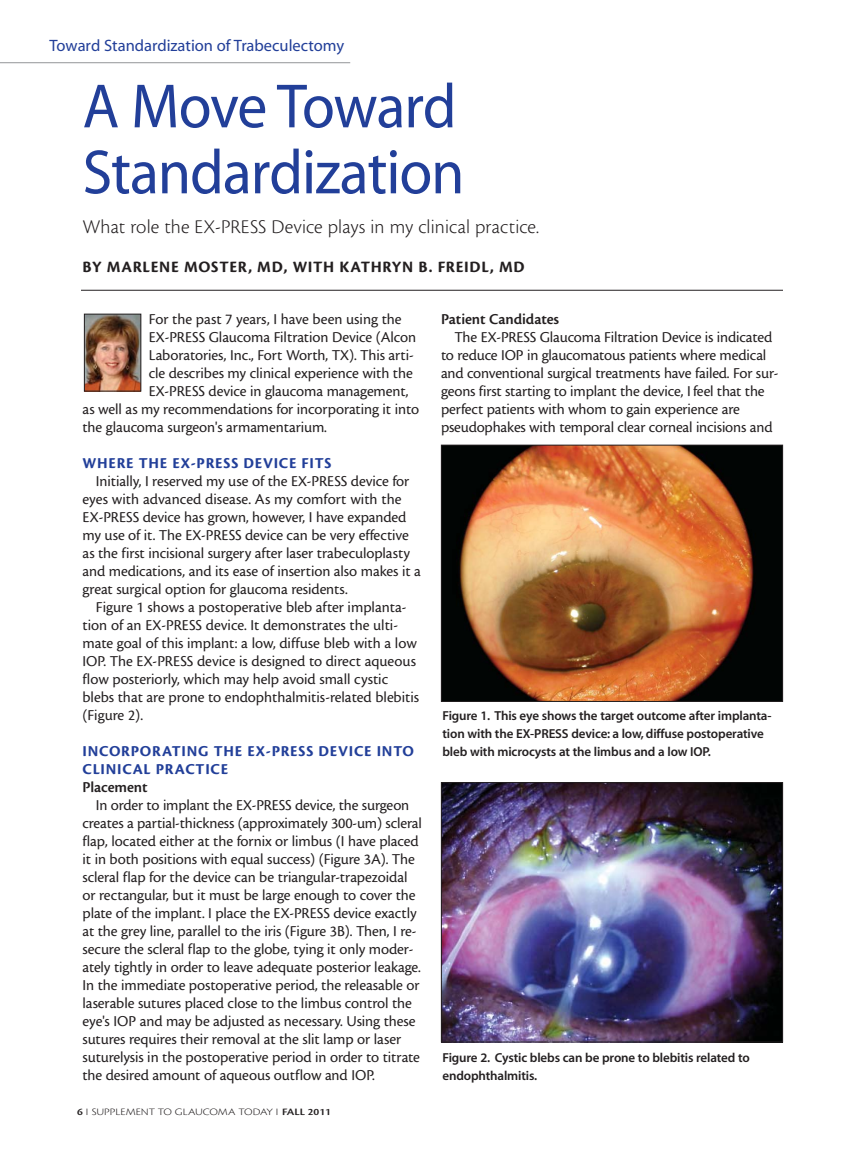
<style>
.page{position:relative;width:864px;height:1161px;background:#fff}
.page>*{position:absolute;margin:0;border:0;box-sizing:border-box;transform-origin:0 0}
.t1{font:63px/66px "Myriad MM 406 600";letter-spacing:-.015em;color:#223f99;scale:.95 1}
.t2{font:20.25px "Cronos MM 250 11";letter-spacing:.01em;color:#231f20}
.t3{font:16.5px "Cronos MM 700 11";letter-spacing:.045em;color:#231f20}
.t4{font:16.5px "Myriad MM 406 600";color:#223f99}
.t5{font:15.75px/18px "Cronos MM 408 11";letter-spacing:-.005em;color:#231f20}
.t6{font:15.75px/18px "Cronos MM 700 11";letter-spacing:.05em;color:#223f99}
.t7{font:15.75px "Cronos MM 574 11";letter-spacing:-.005em;color:#231f20}
.t8{font:13.05px/18px "Myriad MM 565 600";letter-spacing:-.01em;color:#231f20}
.t9{font:10.2px "Cronos MM 250 11";color:#231f20;scale:1.18 1}
.s1{font-family:"Cronos MM 574 11"}
</style>
<div class="page">
<hr style="left:0;top:62px;width:350px;height:1px;background:#939598">
<img style="left:86px;top:316px;width:53px;height:74px">
<div style="left:84px;top:314px;width:57px;height:78px;border:1px solid #231f20"></div>
<img style="left:443px;top:447px;width:338px;height:253px">
<div style="left:441px;top:445px;width:342px;height:257px;border:1px solid #231f20"></div>
<img style="left:443px;top:784px;width:338px;height:256px">
<div style="left:441px;top:782px;width:342px;height:260px;border:1px solid #231f20"></div>
<hr style="left:81px;top:290px;width:702px;height:1px;background:#231f20">
<p class="t4" style="left:49px;top:39px;width:296px">Toward Standardization of Trabeculectomy</p>
<h1 class="t1" style="left:83px;top:78px;width:404px">A Move Toward<br>Standardization</h1>
<p class="t2" style="left:82px;top:219px;width:458px">What role the EX-PRESS Device plays in my clinical practice.</p>
<p class="t3" style="left:82px;top:260px;width:444px">BY MARLENE MOSTER, MD, WITH KATHRYN B. FREIDL, MD</p>
<p class="t5" style="left:149px;top:311px;width:254px">For the past 7 years, I have been using the</p>
<p class="t5" style="left:149px;top:329px;width:269px">EX-PRESS Glaucoma Filtration Device (Alcon</p>
<p class="t5" style="left:149px;top:347px;width:267px">Laboratories, Inc., Fort Worth, TX). This arti-</p>
<p class="t5" style="left:149px;top:365px;width:266px">cle describes my clinical experience with the</p>
<p class="t5" style="left:149px;top:383px;width:261px">EX-PRESS device in glaucoma management,</p>
<p class="t5" style="left:83px;top:401px;width:338px">as well as my recommendations for incorporating it into</p>
<p class="t5" style="left:83px;top:419px;width:246px">the glaucoma surgeon's armamentarium.</p>
<p class="t6" style="left:83px;top:455px;width:250px">WHERE THE EX-PRESS DEVICE FITS</p>
<p class="t5" style="left:83px;top:473px;width:340px;text-indent:13px">Initially, I reserved my use of the EX-PRESS device for eyes with advanced disease. As my comfort with the EX-PRESS device has grown, however, I have expanded my use of it. The EX-PRESS device can be very effective as the first incisional surgery after laser trabeculoplasty and medications, and its ease of insertion also makes it a great surgical option for glaucoma residents.</p>
<p class="t5" style="left:83px;top:599px;width:338px;text-indent:13px">Figure 1 shows a postoperative bleb after implanta&shy;tion of an EX-PRESS device. It demonstrates the ulti&shy;mate goal of this implant: a low, diffuse bleb with a low IOP. The EX-PRESS device is designed to direct aqueous flow posteriorly, which may help avoid small cystic blebs that are prone to endophthalmitis-related blebitis (Figure 2).</p>
<p class="t6" style="left:83px;top:743px;width:333px">INCORPORATING THE EX-PRESS DEVICE INTO<br>CLINICAL PRACTICE</p>
<p class="t7" style="left:83px;top:781px;width:67px">Placement</p>
<p class="t5" style="left:83px;top:797px;width:341px;text-indent:13px">In order to implant the EX-PRESS device, the surgeon creates a partial-thickness (approximately 300-um) scleral flap, located either at the fornix or limbus (I have placed it in both positions with equal success) (Figure 3A). The scleral flap for the device can be triangular-trapezoidal or rectangular, but it must be large enough to cover the plate of the implant. I place the EX-PRESS device exactly at the grey line, parallel to the iris (Figure 3B). Then, I re&shy;secure the scleral flap to the globe, tying it only moder&shy;ately tightly in order to leave adequate posterior leakage.<br>In the immediate postoperative period, the releasable or laserable sutures placed close to the limbus control the eye's IOP and may be adjusted as necessary. Using these sutures requires their removal at the slit lamp or laser suturelysis in the postoperative period in order to titrate the desired amount of aqueous outflow and IOP.</p>
<p class="t9" style="left:77px;top:1108px;width:217px"><span class="s1">6</span> I SUPPLEMENT TO GLAUCOMA TODAY I <span class="s1">FALL 2011</span></p>
<p class="t7" style="left:441px;top:313px;width:120px">Patient Candidates</p>
<p class="t5" style="left:441px;top:329px;width:339px;text-indent:13px">The EX-PRESS Glaucoma Filtration Device is indicated to reduce IOP in glaucomatous patients where medical and conventional surgical treatments have failed. For sur&shy;geons first starting to implant the device, I feel that the perfect patients with whom to gain experience are pseudophakes with temporal clear corneal incisions and</p>
<p class="t8" style="left:442px;top:708px;width:331px">Figure 1. This eye shows the target outcome after implanta&shy;tion with the EX-PRESS device: a low, diffuse postoperative bleb with microcysts at the limbus and a low IOP.</p>
<p class="t8" style="left:442px;top:1050px;width:309px">Figure 2. Cystic blebs can be prone to blebitis related to endophthalmitis.</p>
</div>
